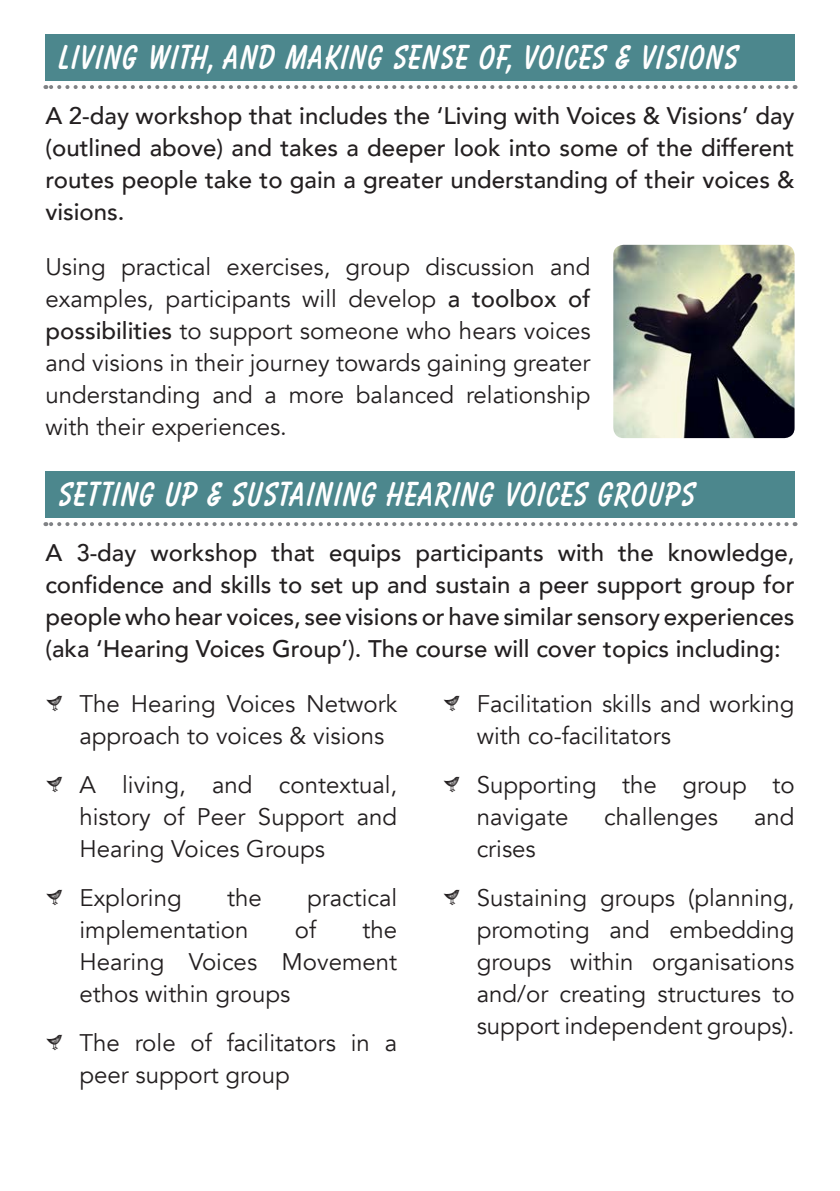
<style>
.page{position:relative;width:840px;height:1191px;background:#fff}
.page>*{position:absolute;margin:0;border:0;box-sizing:border-box;transform-origin:0 0}
.t1{font:700 36px "Balloon URW";color:#fff}
.t2{font:24px/32px "Avenir";color:#231f20}
.t3{font:500 24px/32px "Avenir";color:#231f20;text-align:justify}
.s1{font-weight:500}
.s2{font-family:"Veneer Extras"}
</style>
<div class="page">
<div style="left:45px;top:34px;width:749px;height:46px;background:#4c878d"></div>
<svg style="left:45px;top:85px;width:741px;height:4px"></svg>
<div style="left:45px;top:471px;width:749px;height:46px;background:#4c878d"></div>
<svg style="left:45px;top:522px;width:741px;height:4px"></svg>
<img style="left:613px;top:245px;width:181px;height:193px">
<h1 class="t1" style="left:57px;top:37px;width:682px">LIVING WITH, AND MAKING SENSE OF, VOICES &amp; VISIONS</h1>
<p class="t3" style="left:45px;top:98px;width:750px">A 2-day workshop that includes the ‘Living with Voices &amp; Visions’ day (outlined above) and takes a deeper look into some of the different routes people take to gain a greater understanding of their voices &amp; visions.</p>
<p class="t2" style="left:45px;top:251px;width:546px;text-align:justify">Using practical exercises, group discussion and examples, participants will develop <span class="s1">a toolbox of possibilities</span> to support someone who hears voices and visions in their journey towards gaining greater understanding and a more balanced relationship with their experiences.</p>
<h1 class="t1" style="left:57px;top:474px;width:638px">SETTING UP &amp; SUSTAINING HEARING VOICES GROUPS</h1>
<p class="t3" style="left:45px;top:535px;width:750px">A 3-day workshop that equips participants with the knowledge, confidence and skills to set up and sustain a peer support group for people who hear voices, see visions or have similar sensory experiences (aka ‘Hearing Voices Group’). The course will cover topics including:</p>
<p class="t2" style="left:79px;top:688px;width:319px;text-indent:-34px"><span class="s2">S</span> The Hearing Voices Network approach to voices &amp; visions</p>
<p class="t2" style="left:79px;top:769px;width:319px;text-align:justify;text-indent:-34px"><span class="s2">S</span> A living, and contextual, history of Peer Support and Hearing Voices Groups</p>
<p class="t2" style="left:45px;top:882px;width:138px"><span class="s2">S</span> Exploring</p>
<p class="t2" style="left:227px;top:882px;width:36px">the</p>
<p class="t2" style="left:307px;top:882px;width:92px">practical</p>
<p class="t2" style="left:79px;top:914px;width:170px">implementation</p>
<p class="t2" style="left:295px;top:914px;width:23px">of</p>
<p class="t2" style="left:476px;top:687px;width:319px;text-indent:-34px"><span class="s2">S</span> Facilitation skills and working with co-facilitators</p>
<p class="t2" style="left:476px;top:768px;width:319px;text-indent:-34px"><span class="s2">S</span> Supporting the group to navigate</p>
<p class="t2" style="left:604px;top:800px;width:115px">challenges</p>
<p class="t2" style="left:753px;top:800px;width:42px">and</p>
<p class="t2" style="left:442px;top:824px;width:353px;line-height:49px;text-indent:34px">crises<br><span class="s2">S</span> Sustaining groups (planning,</p>
<p class="t2" style="left:476px;top:913px;width:319px;text-align:justify">promoting and embedding groups within organisations and/or creating structures to support independent groups).</p>
<p class="t2" style="left:79px;top:914px;width:319px;text-align:justify;text-indent:283px">the Hearing Voices Movement ethos within groups</p>
<p class="t2" style="left:79px;top:1026px;width:319px;text-indent:-34px"><span class="s2">S</span> The role of facilitators in a peer support group</p>
</div>
